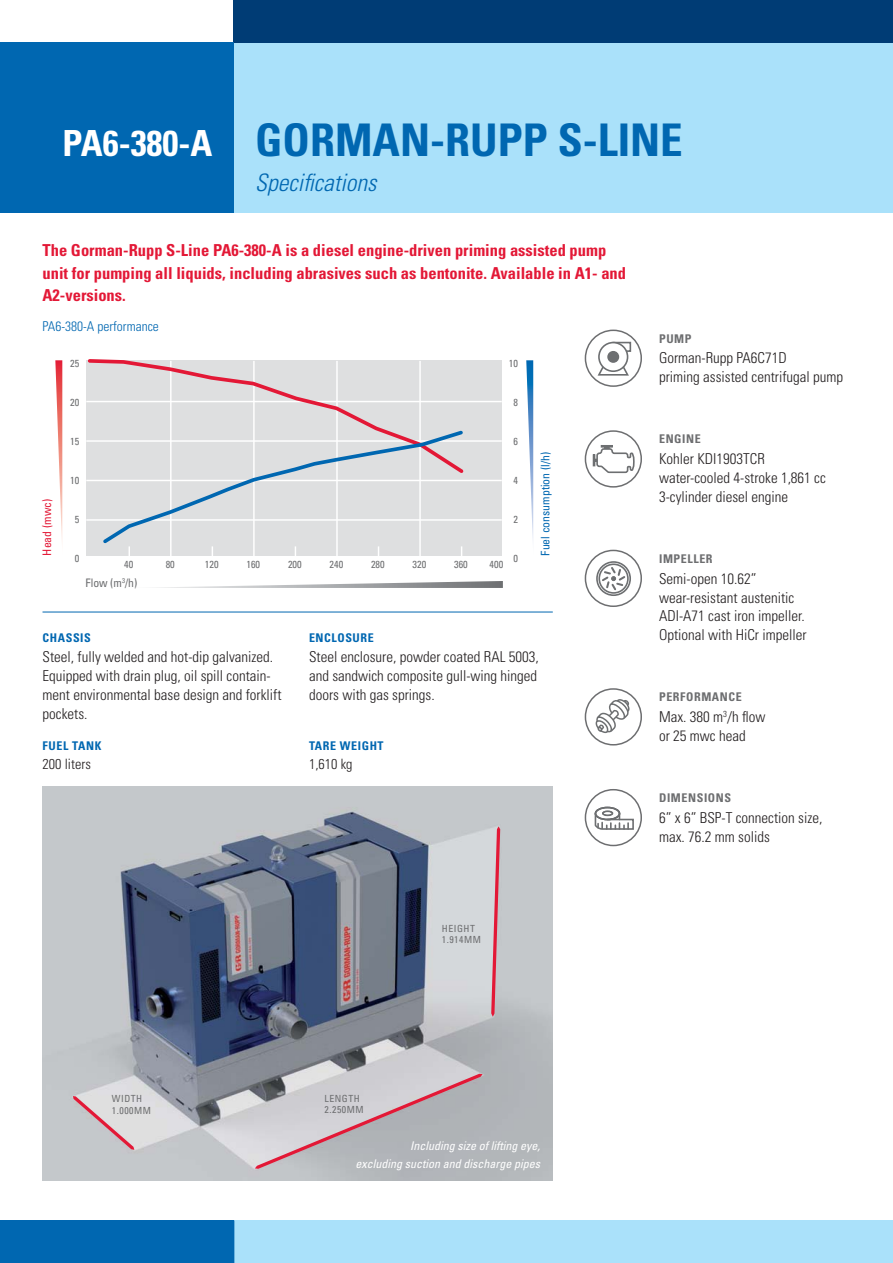
<style>
.page{position:relative;width:893px;height:1263px;background:#fff}
.page>*{position:absolute;margin:0;border:0;box-sizing:border-box;transform-origin:0 0}
.t1{font:700 condensed 45px "Univers LT Std";color:#0067b1}
.t2{font:700 condensed 36px "Univers LT Std";color:#fff}
.t3{font:italic 300 condensed 24px "Univers LT Std";color:#0067b1}
.t4{font:700 condensed 16.5px/22.5px "Univers LT Std";color:#e31836}
.t5{font:300 condensed 15px/18.8px "Univers LT Std";color:#231f20}
.t6{font:300 condensed 14.25px "Univers LT Std";color:#231f20}
.t7{font:300 condensed 13.5px "Univers LT Std";color:#0067b1}
.t8{font:italic condensed 12px/18px "Univers LT Std";color:#fff;text-align:right}
.t9{font:700 condensed 12px "Univers LT Std";letter-spacing:.05em;color:#6d6e70}
.t10{font:700 condensed 12px "Univers LT Std";letter-spacing:.05em;color:#0067b1}
.t11{font:condensed 11.7px "Univers LT Std";color:#0067b1}
.t12{font:condensed 11.7px "Univers LT Std";color:#6d6e70}
.t13{font:condensed 11.7px "Univers LT Std";color:#e31836}
.t14{font:condensed 10.2px "Univers LT Std";color:#6d6e70}
.t15{font:condensed 9.75px/11.7px "Univers LT Std";letter-spacing:.055em;color:#6d6e70}
</style>
<div class="page">
<div style="left:234px;top:43px;width:659px;height:170px;background:#aae1fa"></div>
<div style="left:234px;top:0;width:659px;height:43px;background:#003c75"></div>
<div style="left:0;top:43px;width:234px;height:170px;background:#0067b1"></div>
<div style="left:234px;top:1220px;width:659px;height:42px;background:#aae1fa"></div>
<div style="left:0;top:1220px;width:234px;height:42px;background:#0067b1"></div>
<img style="left:43px;top:787px;width:510px;height:393px">
<svg style="left:491px;top:826px;width:9px;height:191px;background:#d38d9a"></svg>
<svg style="left:255px;top:1074px;width:228px;height:95px;background:#beb8be"></svg>
<svg style="left:73px;top:1096px;width:61px;height:54px;background:#d2c4c8"></svg>
<hr style="left:43px;top:612px;width:510px;height:1px;background:#0067b1">
<div style="left:612px;top:342px;width:19px;height:10px;border:2px solid #6d6f71"></div>
<svg style="left:597px;top:355px;width:32px;height:21px"></svg>
<div style="left:599px;top:343px;width:29px;height:28px;background:#fff;border-radius:50%"></div>
<div style="left:598px;top:342px;width:30px;height:30px;border:2px solid #6d6f71;border-radius:50%"></div>
<div style="left:608px;top:352px;width:10px;height:10px;background:#6d6f71;border-radius:50%"></div>
<div style="left:607px;top:351px;width:12px;height:12px;border:2px solid #6d6f71;border-radius:50%"></div>
<div style="left:585px;top:330px;width:57px;height:57px;border:2px solid #6d6e70;border-radius:50%"></div>
<svg style="left:593px;top:445px;width:42px;height:29px"></svg>
<div style="left:585px;top:430px;width:57px;height:58px;border:2px solid #6d6e70;border-radius:50%"></div>
<div style="left:598px;top:563px;width:31px;height:31px;border:2px solid #6d6f71;border-radius:50%"></div>
<div style="left:596px;top:561px;width:35px;height:35px;border:2px solid #6d6f71;border-radius:50%"></div>
<svg style="left:600px;top:565px;width:27px;height:27px"></svg>
<div style="left:585px;top:550px;width:57px;height:57px;border:2px solid #6d6e70;border-radius:50%"></div>
<svg style="left:595px;top:699px;width:35px;height:34px"></svg>
<div style="left:585px;top:688px;width:57px;height:57px;border:2px solid #6d6e70;border-radius:50%"></div>
<div style="left:595px;top:807px;width:25px;height:13px;border:2px solid #6d6f71;border-radius:50%"></div>
<div style="left:602px;top:810px;width:11px;height:6px;border:2px solid #6d6f71;border-radius:50%"></div>
<svg style="left:594px;top:812px;width:40px;height:18px"></svg>
<div style="left:585px;top:789px;width:57px;height:57px;border:2px solid #6d6e70;border-radius:50%"></div>
<div style="left:87px;top:361px;width:415px;height:195px;background:#dedfe0"></div>
<svg style="left:55px;top:360px;width:7px;height:177px"></svg>
<svg style="left:526px;top:360px;width:7px;height:178px"></svg>
<hr style="left:86px;top:401px;width:416px;height:1px;background:#fff">
<hr style="left:86px;top:440px;width:416px;height:2px;background:#fff">
<hr style="left:86px;top:480px;width:416px;height:1px;background:#fff">
<hr style="left:86px;top:519px;width:416px;height:2px;background:#fff">
<svg style="left:159px;top:581px;width:344px;height:7px"></svg>
<svg style="left:86px;top:359px;width:381px;height:117px"></svg>
<svg style="left:100px;top:428px;width:366px;height:128px"></svg>
<h2 class="t2" style="left:62px;top:130px;width:152px">PA6-380-A</h2>
<h1 class="t1" style="left:255px;top:123px;width:429px">GORMAN-RUPP S-LINE</h1>
<h3 class="t3" style="left:255px;top:174px;width:123px">Specifications</h3>
<p class="t4" style="left:43px;top:241px;width:585px">The Gorman-Rupp S-Line PA6-380-A is a diesel engine-driven priming assisted pump unit for pumping all liquids, including abrasives such as bentonite. Available in A1- and<br>A2-versions.</p>
<p class="t7" style="left:43px;top:321px;width:118px">PA6-380-A performance</p>
<p class="t13" style="left:43px;top:556px;width:58px;rotate:-90deg">Head (mwc)</p>
<p class="t14" style="left:70px;top:359px;width:11px">25</p>
<p class="t14" style="left:509px;top:359px;width:11px">10</p>
<p class="t14" style="left:70px;top:398px;width:11px">20</p>
<p class="t14" style="left:513px;top:398px;width:6px">8</p>
<p class="t14" style="left:70px;top:437px;width:11px">15</p>
<p class="t14" style="left:513px;top:437px;width:6px">6</p>
<p class="t14" style="left:70px;top:476px;width:11px">10</p>
<p class="t14" style="left:513px;top:476px;width:6px">4</p>
<p class="t14" style="left:75px;top:515px;width:6px">5</p>
<p class="t14" style="left:513px;top:515px;width:6px">2</p>
<p class="t14" style="left:75px;top:554px;width:6px">0</p>
<p class="t14" style="left:124px;top:561px;width:11px">40</p>
<p class="t14" style="left:166px;top:561px;width:11px">80</p>
<p class="t14" style="left:205px;top:561px;width:15px">120</p>
<p class="t14" style="left:246px;top:561px;width:15px">160</p>
<p class="t14" style="left:288px;top:561px;width:15px">200</p>
<p class="t14" style="left:330px;top:561px;width:15px">240</p>
<p class="t14" style="left:371px;top:561px;width:15px">280</p>
<p class="t14" style="left:413px;top:561px;width:15px">320</p>
<p class="t14" style="left:454px;top:561px;width:15px">360</p>
<p class="t14" style="left:490px;top:561px;width:15px">400</p>
<p class="t14" style="left:513px;top:554px;width:6px">0</p>
<p class="t12" style="left:86px;top:578px;width:53px">Flow (m<sup>3</sup>/h)</p>
<p class="t11" style="left:541px;top:556px;width:105px;rotate:-90deg">Fuel consumption (l/h)</p>
<p class="t10" style="left:43px;top:633px;width:50px">CHASSIS</p>
<p class="t5" style="left:43px;top:649px;width:240px">Steel, fully welded and hot-dip galvanized.<br>Equipped with drain plug, oil spill contain&shy;ment environmental base design and forklift pockets.</p>
<p class="t10" style="left:43px;top:741px;width:60px">FUEL TANK</p>
<p class="t6" style="left:43px;top:759px;width:50px">200 liters</p>
<p class="t10" style="left:309px;top:633px;width:66px">ENCLOSURE</p>
<p class="t5" style="left:309px;top:649px;width:231px;text-align:justify">Steel enclosure, powder coated RAL 5003, and sandwich composite gull-wing hinged doors with gas springs.</p>
<p class="t10" style="left:309px;top:741px;width:76px">TARE WEIGHT</p>
<p class="t6" style="left:309px;top:759px;width:45px">1,610 kg</p>
<p class="t15" style="left:442px;top:923px;width:41px">HEIGHT<br>1.914MM</p>
<p class="t9" style="left:659px;top:334px;width:34px">PUMP</p>
<p class="t5" style="left:659px;top:350px;width:186px">Gorman-Rupp PA6C71D<br>priming assisted centrifugal pump</p>
<p class="t9" style="left:659px;top:435px;width:43px">ENGINE</p>
<p class="t5" style="left:659px;top:451px;width:168px">Kohler KDI1903TCR water-cooled 4-stroke 1,861 cc<br>3-cylinder diesel engine</p>
<p class="t9" style="left:659px;top:554px;width:55px">IMPELLER</p>
<p class="t5" style="left:659px;top:571px;width:149px">Semi-open 10.62” wear-resistant austenitic<br>ADI-A71 cast iron impeller.<br>Optional with HiCr impeller</p>
<p class="t9" style="left:659px;top:693px;width:84px">PERFORMANCE</p>
<p class="t5" style="left:659px;top:709px;width:108px">Max. 380 m<sup>3</sup>/h flow or 25 mwc head</p>
<p class="t9" style="left:659px;top:794px;width:74px">DIMENSIONS</p>
<p class="t5" style="left:659px;top:810px;width:165px">6” x 6” BSP-T connection size, max. 76.2 mm solids</p>
<p class="t15" style="left:112px;top:1094px;width:41px">WIDTH<br>1.000MM</p>
<p class="t15" style="left:325px;top:1093px;width:41px">LENGTH<br>2.250MM</p>
<p class="t8" style="left:355px;top:1138px;width:186px">Including size of lifting eye,<br>excluding suction and discharge pipes</p>
</div>
